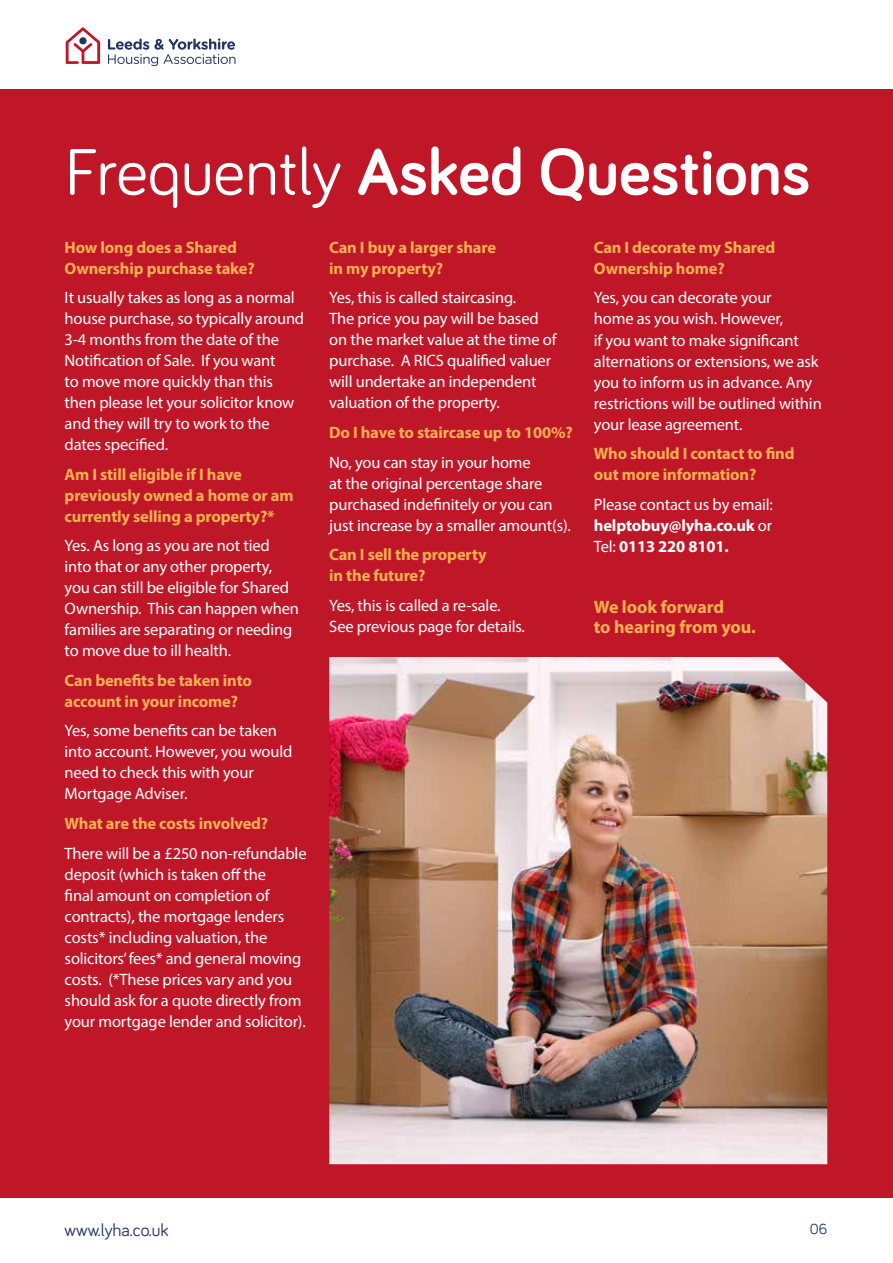
<style>
.page{position:relative;width:893px;height:1263px;background:#fff}
.page>*{position:absolute;margin:0;border:0;box-sizing:border-box;transform-origin:0 0}
.t1{font:700 67.5px "Bariol";color:#fff}
.t2{font:700 18px/20.5px "Myriad Pro";letter-spacing:-.005em;color:#f8af52}
.t3{font:18px "Bariol";color:#213465}
.t4{font:16.5px/21px "Myriad Pro";letter-spacing:-.01em;color:#fff}
.t5{font:700 16.5px/21px "Myriad Pro";letter-spacing:-.01em;color:#f8af52}
.t6{font:700 16.5px/21px "Myriad Pro";letter-spacing:-.01em;color:#fff;text-align:justify}
.t7{font:15px "Bariol";color:#213465}
.s1{font-weight:400}
</style>
<div class="page">
<div style="left:0;top:89px;width:893px;height:1109px;background:#c01728"></div>
<svg style="left:66px;top:27px;width:34px;height:37px"></svg>
<div style="left:79px;top:37px;width:8px;height:7px;background:#213465;border-radius:50%"></div>
<svg style="left:108px;top:39px;width:127px;height:27px"></svg>
<img style="left:329px;top:657px;width:498px;height:507px">
<h1 class="t1" style="left:65px;top:126px;width:747px"><span class="s1">Frequently</span> Asked Questions</h1>
<p class="t5" style="left:65px;top:236px;width:192px">How long does a Shared<br>Ownership purchase take?</p>
<p class="t4" style="left:65px;top:287px;width:241px">It usually takes as long as a normal house purchase, so typically around<br>3-4 months from the date of the<br>Notification of Sale. If you want<br>to move more quickly than this then please let your solicitor know and they will try to work to the dates specified.</p>
<p class="t5" style="left:65px;top:463px;width:231px">Am I still eligible if I have previously owned a home or am currently selling a property?*</p>
<p class="t4" style="left:65px;top:535px;width:236px">Yes. As long as you are not tied into that or any other property, you can still be eligible for Shared<br>Ownership. This can happen when families are separating or needing to move due to ill health.</p>
<p class="t5" style="left:65px;top:669px;width:189px">Can benefits be taken into account in your income?</p>
<p class="t4" style="left:65px;top:720px;width:229px">Yes, some benefits can be taken into account. However, you would need to check this with your<br>Mortgage Adviser.</p>
<p class="t5" style="left:65px;top:812px;width:205px">What are the costs involved?</p>
<p class="t4" style="left:65px;top:842px;width:243px">There will be a £250 non-refundable deposit (which is taken off the<br>final amount on completion of contracts), the mortgage lenders costs* including valuation, the solicitors’ fees* and general moving costs. (*These prices vary and you should ask for a quote directly from your mortgage lender and solicitor).</p>
<p class="t5" style="left:329px;top:236px;width:168px">Can I buy a larger share in my property?</p>
<p class="t4" style="left:329px;top:287px;width:229px">Yes, this is called staircasing.<br>The price you pay will be based on the market value at the time of purchase. A RICS qualified valuer will undertake an independent valuation of the property.</p>
<p class="t5" style="left:329px;top:421px;width:245px">Do I have to staircase up to 100%?</p>
<p class="t4" style="left:329px;top:451px;width:243px">No, you can stay in your home<br>at the original percentage share purchased indefinitely or you can just increase by a smaller amount(s).</p>
<p class="t5" style="left:329px;top:543px;width:159px">Can I sell the property in the future?</p>
<p class="t4" style="left:329px;top:594px;width:197px">Yes, this is called a re-sale.<br>See previous page for details.</p>
<p class="t5" style="left:594px;top:236px;width:183px">Can I decorate my Shared<br>Ownership home?</p>
<p class="t4" style="left:594px;top:287px;width:229px">Yes, you can decorate your<br>home as you wish. However,<br>if you want to make significant alternations or extensions, we ask you to inform us in advance. Any restrictions will be outlined within your lease agreement.</p>
<p class="t5" style="left:594px;top:442px;width:202px">Who should I contact to find out more information?</p>
<p class="t6" style="left:594px;top:493px;width:181px"><span class="s1">Please contact us by email: </span>helptobuy@lyha.co.uk <span class="s1">or Tel:</span> 0113 220 8101.</p>
<p class="t2" style="left:594px;top:596px;width:163px">We look forward<br>to hearing from you.</p>
<p class="t3" style="left:65px;top:1217px;width:105px">www.lyha.co.uk</p>
<p class="t7" style="left:810px;top:1218px;width:19px">06</p>
</div>
